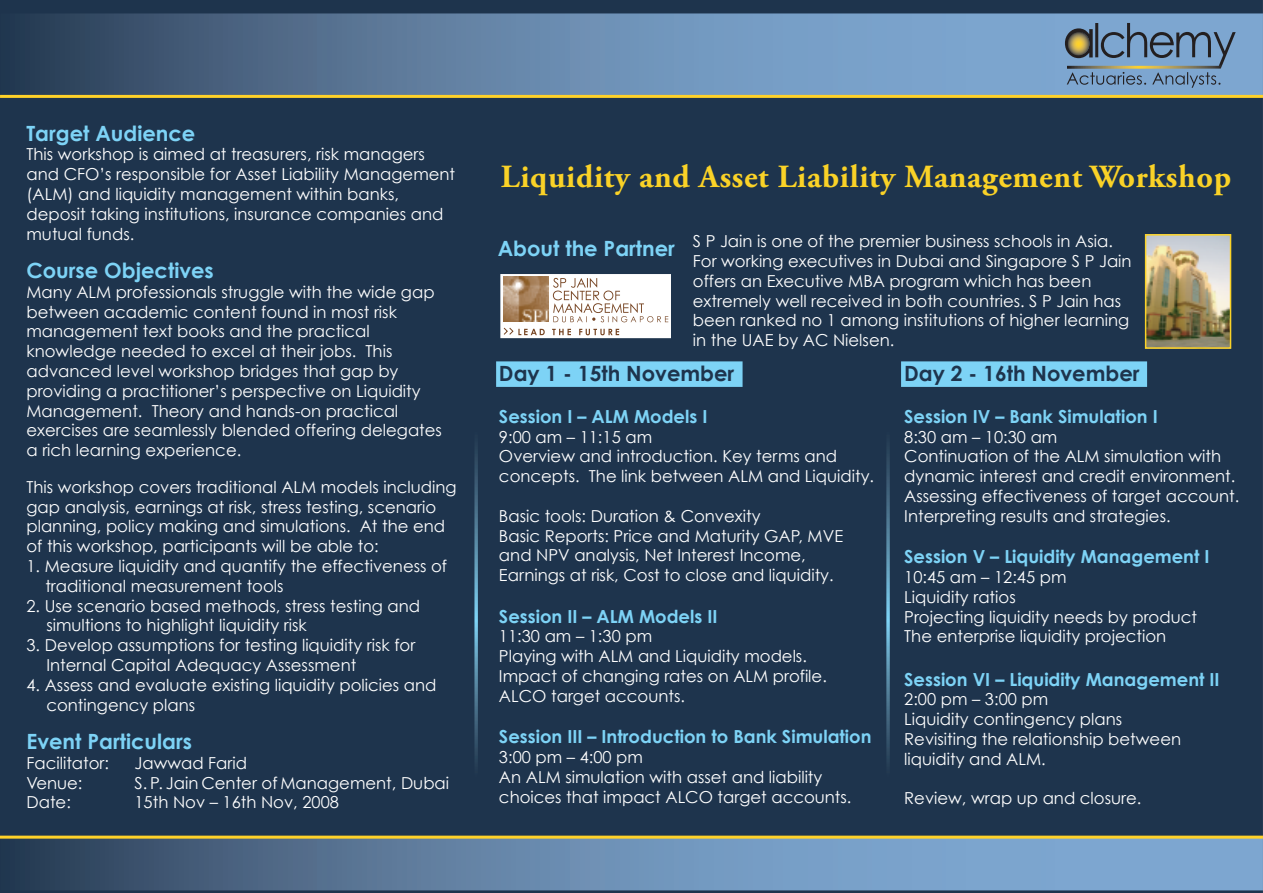
<style>
.page{position:relative;width:1263px;height:893px;background:#1e344d}
.page>*{position:absolute;margin:0;border:0;box-sizing:border-box;transform-origin:0 0}
.t1{font:700 32.25px "Adobe Garamond Pro";letter-spacing:.02em;color:#fad227}
.t2{font:700 21px "Century Gothic";color:#7dd3f6}
.t3{font:700 21px "Century Gothic";color:#1e344d}
.t4{font:700 18px "Century Gothic";color:#7dd3f6}
.t5{font:16.5px/19.8px "Century Gothic";color:#fff}
</style>
<div class="page">
<svg style="left:40px;top:840px;width:1223px;height:50px;background:#6788ac"></svg>
<svg style="left:0;top:835px;width:1263px;height:5px;background:#b8a950"></svg>
<div style="left:496px;top:361px;width:246px;height:26px;background:#7dd3f6"></div>
<svg style="left:474px;top:445px;width:4px;height:319px"></svg>
<div style="left:901px;top:361px;width:246px;height:26px;background:#7dd3f6"></div>
<svg style="left:886px;top:445px;width:4px;height:319px"></svg>
<svg style="left:40px;top:13px;width:1223px;height:10px;background:#6384a8"></svg>
<svg style="left:0;top:23px;width:1263px;height:75px;background:#6986a0"></svg>
<div style="left:500px;top:274px;width:171px;height:64px;background:#fff"></div>
<img style="left:503px;top:277px;width:45px;height:45px">
<svg style="left:552px;top:329px;width:19px;height:6px"></svg>
<svg style="left:579px;top:329px;width:40px;height:6px"></svg>
<svg style="left:503px;top:327px;width:42px;height:8px"></svg>
<svg style="left:553px;top:278px;width:115px;height:44px"></svg>
<img style="left:1148px;top:237px;width:80px;height:109px">
<div style="left:1145px;top:234px;width:86px;height:115px;border:2px solid #fad227"></div>
<p class="t2" style="left:26px;top:120px;width:170px">Target Audience</p>
<p class="t5" style="left:26px;top:144px;width:430px">This workshop is aimed at treasurers, risk managers and CFO’s responsible for Asset Liability Management (ALM) and liquidity management within banks, deposit taking institutions, insurance companies and mutual funds.</p>
<p class="t2" style="left:26px;top:257px;width:189px">Course Objectives</p>
<p class="t5" style="left:26px;top:282px;width:417px">Many ALM professionals struggle with the wide gap between academic content found in most risk management text books and the practical knowledge needed to excel at their jobs. This advanced level workshop bridges that gap by providing a practitioner’s perspective on Liquidity Management. Theory and hands-on practical exercises are seamlessly blended offering delegates a rich learning experience.</p>
<p class="t5" style="left:26px;top:477px;width:432px">This workshop covers traditional ALM models including gap analysis, earnings at risk, stress testing, scenario planning, policy making and simulations. At the end of this workshop, participants will be able to:</p>
<p class="t5" style="left:45px;top:556px;width:403px;text-indent:-19px">1. Measure liquidity and quantify the effectiveness of traditional measurement tools</p>
<p class="t5" style="left:46px;top:595px;width:375px;text-indent:-20px">2. Use scenario based methods, stress testing and simultions to highlight liquidity risk</p>
<p class="t5" style="left:46px;top:635px;width:370px;text-indent:-20px">3. Develop assumptions for testing liquidity risk for<br>Internal Capital Adequacy Assessment</p>
<p class="t5" style="left:46px;top:675px;width:392px;text-indent:-20px">4. Assess and evaluate existing liquidity policies and contingency plans</p>
<p class="t2" style="left:26px;top:728px;width:167px">Event Particulars</p>
<p class="t5" style="left:26px;top:753px;width:84px">Facilitator:</p>
<p class="t5" style="left:134px;top:753px;width:114px">Jawwad Farid</p>
<p class="t5" style="left:26px;top:772px;width:58px">Venue:</p>
<p class="t5" style="left:134px;top:772px;width:316px">S. P. Jain Center of Management, Dubai</p>
<p class="t5" style="left:26px;top:792px;width:46px">Date:</p>
<p class="t5" style="left:135px;top:792px;width:206px">15th Nov – 16th Nov, 2008</p>
<p class="t1" style="left:501px;top:158px;width:732px">Liquidity and Asset Liability Management Workshop</p>
<p class="t5" style="left:693px;top:231px;width:440px">S P Jain is one of the premier business schools in Asia.<br>For working executives in Dubai and Singapore S P Jain offers an Executive MBA program which has been extremely well received in both countries. S P Jain has been ranked no 1 among institutions of higher learning in the UAE by AC Nielsen.</p>
<p class="t3" style="left:904px;top:361px;width:237px">Day 2 - 16th November</p>
<p class="t4" style="left:904px;top:405px;width:255px">Session IV – Bank Simulation I</p>
<p class="t5" style="left:904px;top:427px;width:337px">8:30 am – 10:30 am<br>Continuation of the ALM simulation with dynamic interest and credit environment.<br>Assessing effectiveness of target account.<br>Interpreting results and strategies.</p>
<p class="t4" style="left:904px;top:545px;width:307px">Session V – Liquidity Management I</p>
<p class="t5" style="left:904px;top:567px;width:294px">10:45 am – 12:45 pm<br>Liquidity ratios<br>Projecting liquidity needs by product<br>The enterprise liquidity projection</p>
<p class="t4" style="left:904px;top:668px;width:317px">Session VI – Liquidity Management II</p>
<p class="t5" style="left:904px;top:689px;width:278px">2:00 pm – 3:00 pm<br>Liquidity contingency plans<br>Revisiting the relationship between liquidity and ALM.</p>
<p class="t5" style="left:904px;top:788px;width:238px">Review, wrap up and closure.</p>
<p class="t2" style="left:498px;top:235px;width:179px">About the Partner</p>
<p class="t3" style="left:499px;top:361px;width:237px">Day 1 - 15th November</p>
<p class="t4" style="left:499px;top:405px;width:210px">Session I – ALM Models I</p>
<p class="t5" style="left:499px;top:427px;width:377px">9:00 am – 11:15 am<br>Overview and introduction. Key terms and concepts. The link between ALM and Liquidity.</p>
<p class="t5" style="left:499px;top:506px;width:346px">Basic tools: Duration &amp; Convexity<br>Basic Reports: Price and Maturity GAP, MVE and NPV analysis, Net Interest Income, Earnings at risk, Cost to close and liquidity.</p>
<p class="t4" style="left:499px;top:605px;width:220px">Session II – ALM Models II</p>
<p class="t5" style="left:499px;top:626px;width:329px">11:30 am – 1:30 pm<br>Playing with ALM and Liquidity models.<br>Impact of changing rates on ALM profile.<br>ALCO target accounts.</p>
<p class="t4" style="left:499px;top:725px;width:374px">Session III – Introduction to Bank Simulation</p>
<p class="t5" style="left:499px;top:747px;width:354px">3:00 pm – 4:00 pm<br>An ALM simulation with asset and liability choices that impact ALCO target accounts.</p>
</div>
